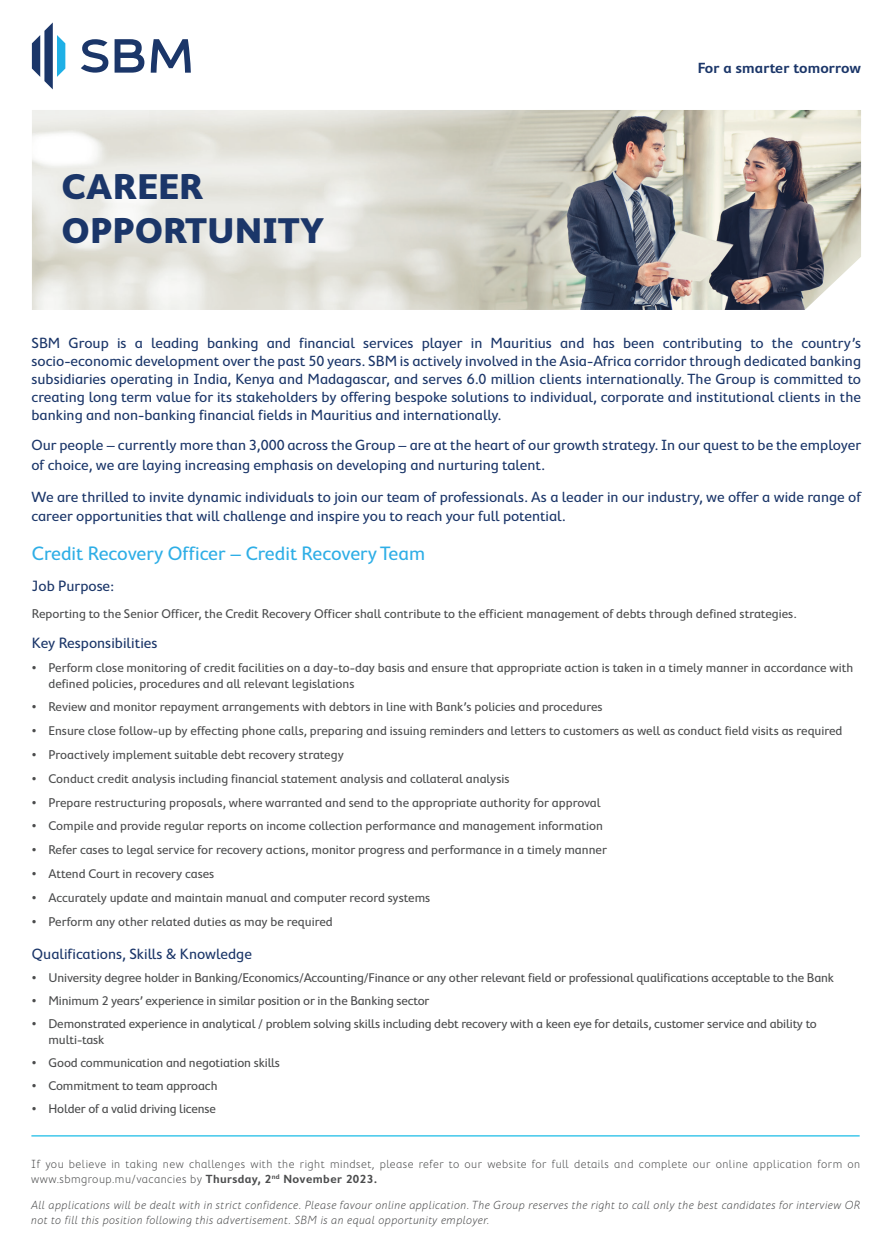
<style>
.page{position:relative;width:893px;height:1251px;background:#fff}
.page>*{position:absolute;margin:0;border:0;box-sizing:border-box;transform-origin:0 0}
.t1{font:700 36.45px "Cambridge";color:#1b3669}
.t2{font:19.65px "Cambridge";color:#2eaee6}
.t3{font:15.15px "Cambridge";color:#1b3669}
.t4{font:15px/18px "Cambridge";color:#1b3669}
.t5{font:600 15px "Cambridge";letter-spacing:.01em;color:#1b3669}
.t6{font:12.9px/15.3px "Cambridge";color:#4b4c4d}
.t7{font:italic 300 12px/14.1px "Cambridge";letter-spacing:.04em;color:#4b4c4d}
.t8{font:300 12px/14.4px "Cambridge";letter-spacing:.04em;color:#4b4c4d}
.s1{font-weight:600}
</style>
<div class="page">
<img style="left:32px;top:110px;width:829px;height:200px">
<hr style="left:31px;top:1135px;width:829px;height:1px;background:#00b4e3">
<svg style="left:32px;top:22px;width:33px;height:67px"></svg>
<svg style="left:115px;top:39px;width:29px;height:34px"></svg>
<svg style="left:151px;top:39px;width:40px;height:34px"></svg>
<svg style="left:81px;top:39px;width:27px;height:34px"></svg>
<p class="t1" style="left:62px;top:166px;width:143px">CAREER</p>
<p class="t1" style="left:62px;top:210px;width:265px">OPPORTUNITY</p>
<p class="t5" style="left:698px;top:59px;width:165px">For a smarter tomorrow</p>
<p class="t4" style="left:32px;top:334px;width:831px;text-align:justify">SBM Group is a leading banking and financial services player in Mauritius and has been contributing to the country’s socio-economic development over the past 50 years. SBM is actively involved in the Asia-Africa corridor through dedicated banking subsidiaries operating in India, Kenya and Madagascar, and serves 6.0 million clients internationally. The Group is committed to creating long term value for its stakeholders by offering bespoke solutions to individual, corporate and institutional clients in the banking and non-banking financial fields in Mauritius and internationally.</p>
<p class="t4" style="left:32px;top:435px;width:831px;line-height:19.5px">Our people – currently more than 3,000 across the Group – are at the heart of our growth strategy. In our quest to be the employer of choice, we are laying increasing emphasis on developing and nurturing talent.</p>
<p class="t4" style="left:32px;top:486px;width:831px;line-height:19.5px">We are thrilled to invite dynamic individuals to join our team of professionals. As a leader in our industry, we offer a wide range of career opportunities that will challenge and inspire you to reach your full potential.</p>
<p class="t2" style="left:32px;top:542px;width:395px">Credit Recovery Officer – Credit Recovery Team</p>
<p class="t3" style="left:32px;top:577px;width:84px">Job Purpose:</p>
<p class="t6" style="left:32px;top:605px;width:766px">Reporting to the Senior Officer, the Credit Recovery Officer shall contribute to the efficient management of debts through defined strategies.</p>
<p class="t3" style="left:32px;top:634px;width:127px">Key Responsibilities</p>
<p class="t6" style="left:48px;top:660px;width:806px;text-indent:-16px">• Perform close monitoring of credit facilities on a day-to-day basis and ensure that appropriate action is taken in a timely manner in accordance with defined policies, procedures and all relevant legislations</p>
<p class="t6" style="left:32px;top:699px;width:572px">• Review and monitor repayment arrangements with debtors in line with Bank’s policies and procedures</p>
<p class="t6" style="left:32px;top:723px;width:812px">• Ensure close follow-up by effecting phone calls, preparing and issuing reminders and letters to customers as well as conduct field visits as required</p>
<p class="t6" style="left:32px;top:746px;width:313px">• Proactively implement suitable debt recovery strategy</p>
<p class="t6" style="left:32px;top:770px;width:479px">• Conduct credit analysis including financial statement analysis and collateral analysis</p>
<p class="t6" style="left:32px;top:794px;width:570px">• Prepare restructuring proposals, where warranted and send to the appropriate authority for approval</p>
<p class="t6" style="left:32px;top:818px;width:572px">• Compile and provide regular reports on income collection performance and management information</p>
<p class="t6" style="left:32px;top:842px;width:577px">• Refer cases to legal service for recovery actions, monitor progress and performance in a timely manner</p>
<p class="t6" style="left:32px;top:865px;width:184px">• Attend Court in recovery cases</p>
<p class="t6" style="left:32px;top:889px;width:400px">• Accurately update and maintain manual and computer record systems</p>
<p class="t6" style="left:32px;top:913px;width:302px">• Perform any other related duties as may be required</p>
<p class="t3" style="left:32px;top:944px;width:221px">Qualifications, Skills &amp; Knowledge</p>
<p class="t6" style="left:32px;top:970px;width:804px">• University degree holder in Banking/Economics/Accounting/Finance or any other relevant field or professional qualifications acceptable to the Bank</p>
<p class="t6" style="left:32px;top:993px;width:399px">• Minimum 2 years’ experience in similar position or in the Banking sector</p>
<p class="t6" style="left:48px;top:1016px;width:770px;text-indent:-16px">• Demonstrated experience in analytical / problem solving skills including debt recovery with a keen eye for details, customer service and ability to multi-task</p>
<p class="t6" style="left:32px;top:1054px;width:250px">• Good communication and negotiation skills</p>
<p class="t6" style="left:32px;top:1077px;width:187px">• Commitment to team approach</p>
<p class="t6" style="left:32px;top:1100px;width:186px">• Holder of a valid driving license</p>
<p class="t8" style="left:31px;top:1156px;width:831px">If you believe in taking new challenges with the right mindset, please refer to our website for full details and complete our online application form on www.sbmgroup.mu/vacancies by <span class="s1">Thursday, 2</span><sup>nd</sup> <span class="s1">November 2023.</span></p>
<p class="t7" style="left:31px;top:1197px;width:831px">All applications will be dealt with in strict confidence. Please favour online application. The Group reserves the right to call only the best candidates for interview OR not to fill this position following this advertisement. SBM is an equal opportunity employer.</p>
</div>
